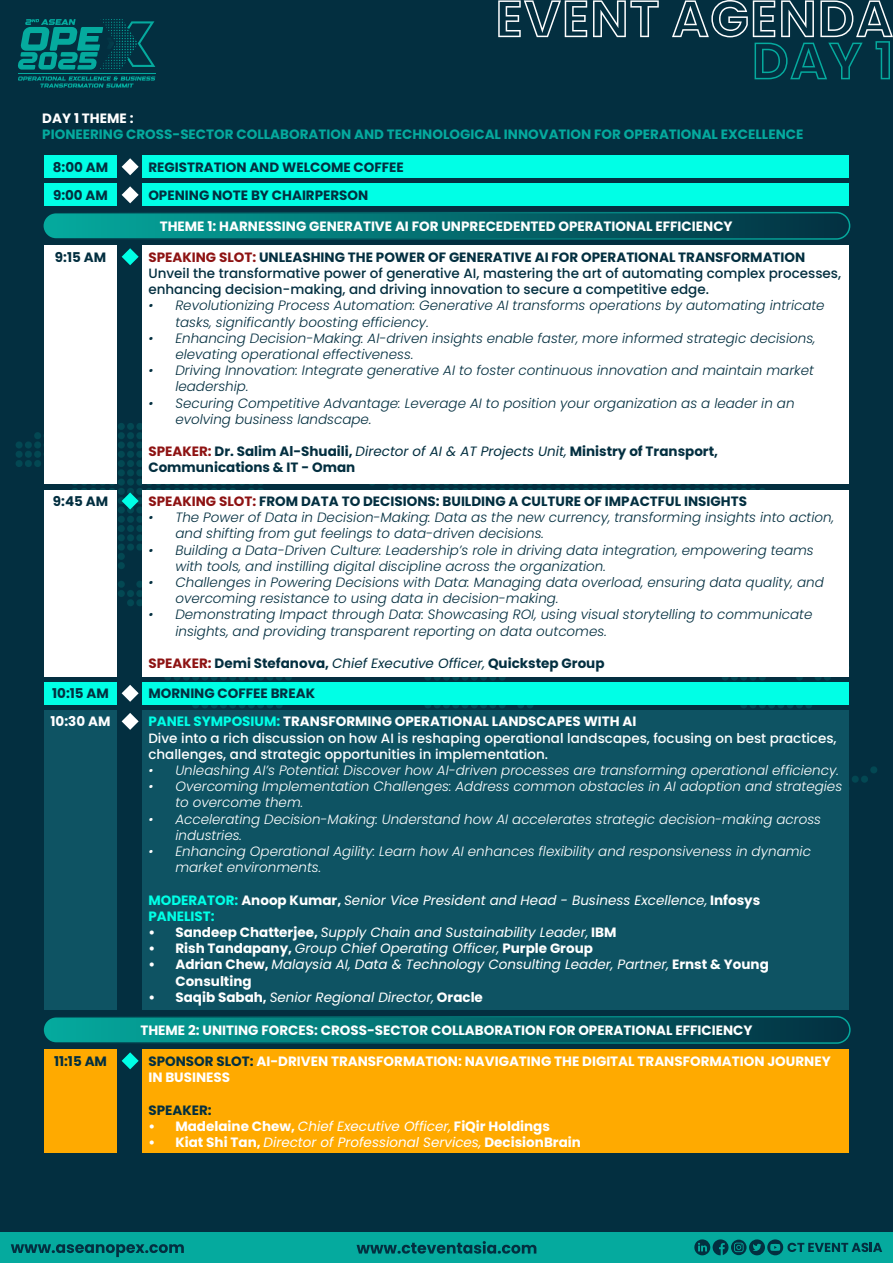
<style>
.page{position:relative;width:893px;height:1263px;background:#fff}
.page>*{position:absolute;margin:0;border:0;box-sizing:border-box;transform-origin:0 0}
.t1{font:italic 300 13.5px/16.2px "Poppins";color:#032f40}
.t2{font:italic 300 13.5px/16.2px "Poppins";color:#fff}
.t3{font:italic 13.5px/16.2px "Poppins";color:#fff}
.t4{font:700 13.5px/16.2px "Poppins";color:#032f40}
.t5{font:700 13.5px/16.2px "Poppins";color:#fff}
.t6{font:500 13.5px/16.2px "Poppins";color:#032f40}
.t7{font:500 13.5px/16.2px "Poppins";color:#fff}
.t8{font:700 13.5px "Poppins";color:#05aa9e}
.s1{font-weight:700;color:#8e1313}
.s2{font-weight:700}
.s3{color:#8e1313}
.s4{font-weight:400;font-style:italic}
.s5{font-weight:700;color:#00ffe6}
.s6{font-weight:700;font-style:normal;color:#00ffe6}
.s7{font-weight:700;font-style:normal}
.s8{color:#032f40}
</style>
<div class="page">
<div style="left:0;top:0;width:893px;height:1232px;background:#032f40"></div>
<svg style="left:18px;top:19px;width:137px;height:51px;background:#035f65"></svg>
<svg style="left:18px;top:76px;width:137px;height:12px;background:#035960"></svg>
<hr style="left:18px;top:73px;width:137px;height:1px;background:#05aa9e">
<div style="left:0;top:1232px;width:893px;height:31px;background:#05aa9e"></div>
<svg style="left:694px;top:1239px;width:188px;height:16px"></svg>
<svg style="left:11px;top:1244px;width:173px;height:13px"></svg>
<svg style="left:357px;top:1241px;width:179px;height:13px"></svg>
<svg style="left:498px;top:0;width:89px;height:37px;background:#3a5c69"></svg>
<svg style="left:593px;top:0;width:66px;height:37px;background:#365966"></svg>
<svg style="left:672px;top:0;width:221px;height:79px;background:#1b4957"></svg>
<div style="left:44px;top:156px;width:73px;height:22px;background:#00ffe6"></div>
<div style="left:143px;top:156px;width:706px;height:22px;background:#00ffe6"></div>
<svg style="left:122px;top:158px;width:17px;height:17px"></svg>
<div style="left:44px;top:184px;width:73px;height:22px;background:#00ffe6"></div>
<div style="left:143px;top:184px;width:706px;height:22px;background:#00ffe6"></div>
<svg style="left:122px;top:186px;width:17px;height:17px"></svg>
<div style="left:44px;top:682px;width:73px;height:22px;background:#00ffe6"></div>
<div style="left:143px;top:682px;width:706px;height:22px;background:#00ffe6"></div>
<svg style="left:122px;top:685px;width:17px;height:17px"></svg>
<div style="left:44px;top:246px;width:73px;height:238px;background:#fff"></div>
<div style="left:143px;top:246px;width:706px;height:238px;background:#fff"></div>
<svg style="left:122px;top:248px;width:17px;height:17px"></svg>
<div style="left:44px;top:490px;width:73px;height:186px;background:#fff"></div>
<div style="left:143px;top:490px;width:706px;height:186px;background:#fff"></div>
<svg style="left:122px;top:492px;width:17px;height:17px"></svg>
<div style="left:44px;top:710px;width:73px;height:300px;background:#0e5363"></div>
<div style="left:143px;top:710px;width:706px;height:300px;background:#0e5363"></div>
<svg style="left:122px;top:713px;width:17px;height:17px"></svg>
<svg style="left:42px;top:212px;width:808px;height:28px;background:#036569"></svg>
<div style="left:44px;top:213px;width:805px;height:25px;background:linear-gradient(to right,#05aa9e,#033041);border-radius:12px"></div>
<svg style="left:42px;top:1016px;width:809px;height:28px;background:#03676b"></svg>
<div style="left:44px;top:1017px;width:805px;height:25px;background:linear-gradient(to right,#05aa9e,#033041);border-radius:12px"></div>
<div style="left:44px;top:1050px;width:73px;height:103px;background:#fa0"></div>
<div style="left:143px;top:1050px;width:706px;height:103px;background:#fa0"></div>
<svg style="left:122px;top:1052px;width:17px;height:17px"></svg>
<p class="t5" style="left:42px;top:110px;width:93px">DAY 1 THEME :</p>
<p class="t8" style="left:42px;top:126px;width:763px">PIONEERING CROSS-SECTOR COLLABORATION AND TECHNOLOGICAL INNOVATION FOR OPERATIONAL EXCELLENCE</p>
<p class="t4" style="left:53px;top:159px;width:57px">8:00 AM</p>
<p class="t4" style="left:148px;top:159px;width:257px">REGISTRATION AND WELCOME COFFEE</p>
<p class="t4" style="left:53px;top:187px;width:56px">9:00 AM</p>
<p class="t4" style="left:148px;top:187px;width:221px">OPENING NOTE BY CHAIRPERSON</p>
<p class="t5" style="left:160px;top:218px;width:574px">THEME 1: HARNESSING GENERATIVE AI FOR UNPRECEDENTED OPERATIONAL EFFICIENCY</p>
<p class="t4" style="left:55px;top:249px;width:53px">9:15 AM</p>
<p class="t6" style="left:148px;top:249px;width:694px"><span class="s1">SPEAKING SLOT:</span> <span class="s2">UNLEASHING THE POWER OF GENERATIVE AI FOR OPERATIONAL TRANSFORMATION<br></span>Unveil the transformative power of generative AI, mastering the art of automating complex processes, enhancing decision-making, and driving innovation to secure a competitive edge.</p>
<p class="t1" style="left:175px;top:298px;width:651px;text-indent:-27px">• Revolutionizing Process Automation: Generative AI transforms operations by automating intricate tasks, significantly boosting efficiency.</p>
<p class="t1" style="left:175px;top:330px;width:642px;text-indent:-27px">• Enhancing Decision-Making: AI-driven insights enable faster, more informed strategic decisions, elevating operational effectiveness.</p>
<p class="t1" style="left:175px;top:362px;width:640px;text-indent:-27px">• Driving Innovation: Integrate generative AI to foster continuous innovation and maintain market leadership.</p>
<p class="t1" style="left:175px;top:395px;width:621px;text-indent:-27px">• Securing Competitive Advantage: Leverage AI to position your organization as a leader in an evolving business landscape.</p>
<p class="t4" style="left:148px;top:443px;width:571px"><span class="s3">SPEAKER:</span> Dr. Salim Al-Shuaili, <span class="s4">Director of AI &amp; AT Projects Unit,</span> Ministry of Transport,<br>Communications &amp; IT - Oman</p>
<p class="t4" style="left:53px;top:493px;width:57px">9:45 AM</p>
<p class="t4" style="left:148px;top:493px;width:600px"><span class="s3">SPEAKING SLOT:</span> FROM DATA TO DECISIONS: BUILDING A CULTURE OF IMPACTFUL INSIGHTS</p>
<p class="t1" style="left:175px;top:509px;width:660px;text-indent:-27px">• The Power of Data in Decision-Making: Data as the new currency, transforming insights into action, and shifting from gut feelings to data-driven decisions.</p>
<p class="t1" style="left:175px;top:542px;width:640px;text-indent:-27px">• Building a Data-Driven Culture: Leadership’s role in driving data integration, empowering teams with tools, and instilling digital discipline across the organization.</p>
<p class="t1" style="left:175px;top:574px;width:650px;text-indent:-27px">• Challenges in Powering Decisions with Data: Managing data overload, ensuring data quality, and overcoming resistance to using data in decision-making.</p>
<p class="t1" style="left:175px;top:607px;width:639px;text-indent:-27px">• Demonstrating Impact through Data: Showcasing ROI, using visual storytelling to communicate insights, and providing transparent reporting on data outcomes.</p>
<p class="t4" style="left:148px;top:655px;width:458px"><span class="s3">SPEAKER:</span> Demi Stefanova, <span class="s4">Chief Executive Officer,</span> Quickstep Group</p>
<p class="t4" style="left:52px;top:685px;width:58px">10:15 AM</p>
<p class="t4" style="left:148px;top:685px;width:168px">MORNING COFFEE BREAK</p>
<p class="t5" style="left:51px;top:714px;width:61px">10:30 AM</p>
<p class="t7" style="left:148px;top:714px;width:690px"><span class="s5">PANEL SYMPOSIUM:</span> <span class="s2">TRANSFORMING OPERATIONAL LANDSCAPES WITH AI<br></span>Dive into a rich discussion on how AI is reshaping operational landscapes, focusing on best practices, challenges, and strategic opportunities in implementation.</p>
<p class="t2" style="left:148px;top:762px;width:692px">• Unleashing AI’s Potential: Discover how AI-driven processes are transforming operational efficiency.</p>
<p class="t2" style="left:175px;top:778px;width:668px;text-indent:-27px">• Overcoming Implementation Challenges: Address common obstacles in AI adoption and strategies to overcome them.</p>
<p class="t2" style="left:175px;top:811px;width:647px;text-indent:-27px">• Accelerating Decision-Making: Understand how AI accelerates strategic decision-making across industries.</p>
<p class="t2" style="left:175px;top:843px;width:637px;text-indent:-27px">• Enhancing Operational Agility: Learn how AI enhances flexibility and responsiveness in dynamic market environments.</p>
<p class="t3" style="left:148px;top:892px;width:613px"><span class="s6">MODERATOR:</span> <span class="s7">Anoop Kumar,</span> Senior Vice President and Head - Business Excellence, <span class="s7">Infosys<br></span><span class="s6">PANELIST:</span></p>
<p class="t3" style="left:148px;top:924px;width:470px"><span class="s7">• Sandeep Chatterjee,</span> Supply Chain and Sustainability Leader, <span class="s7">IBM</span></p>
<p class="t3" style="left:148px;top:940px;width:446px"><span class="s7">• Rish Tandapany,</span> Group Chief Operating Officer, <span class="s7">Purple Group</span></p>
<p class="t3" style="left:175px;top:957px;width:595px;text-indent:-27px"><span class="s7">• Adrian Chew,</span> Malaysia AI, Data &amp; Technology Consulting Leader, Partner, <span class="s7">Ernst &amp; Young<br>Consulting</span></p>
<p class="t3" style="left:148px;top:989px;width:336px"><span class="s7">• Saqib Sabah,</span> Senior Regional Director, <span class="s7">Oracle</span></p>
<p class="t5" style="left:140px;top:1022px;width:614px">THEME 2: UNITING FORCES: CROSS-SECTOR COLLABORATION FOR OPERATIONAL EFFICIENCY</p>
<p class="t4" style="left:54px;top:1053px;width:55px">11:15 AM</p>
<p class="t5" style="left:148px;top:1053px;width:684px"><span class="s8">SPONSOR SLOT:</span> AI-DRIVEN TRANSFORMATION: NAVIGATING THE DIGITAL TRANSFORMATION JOURNEY<br>IN BUSINESS</p>
<p class="t4" style="left:148px;top:1102px;width:65px">SPEAKER:</p>
<p class="t5" style="left:148px;top:1118px;width:403px">• Madelaine Chew, <span class="s4">Chief Executive Officer,</span> FiQir Holdings</p>
<p class="t3" style="left:148px;top:1134px;width:434px"><span class="s7">• Kiat Shi Tan,</span> Director of Professional Services, <span class="s7">DecisionBrain</span></p>
</div>
